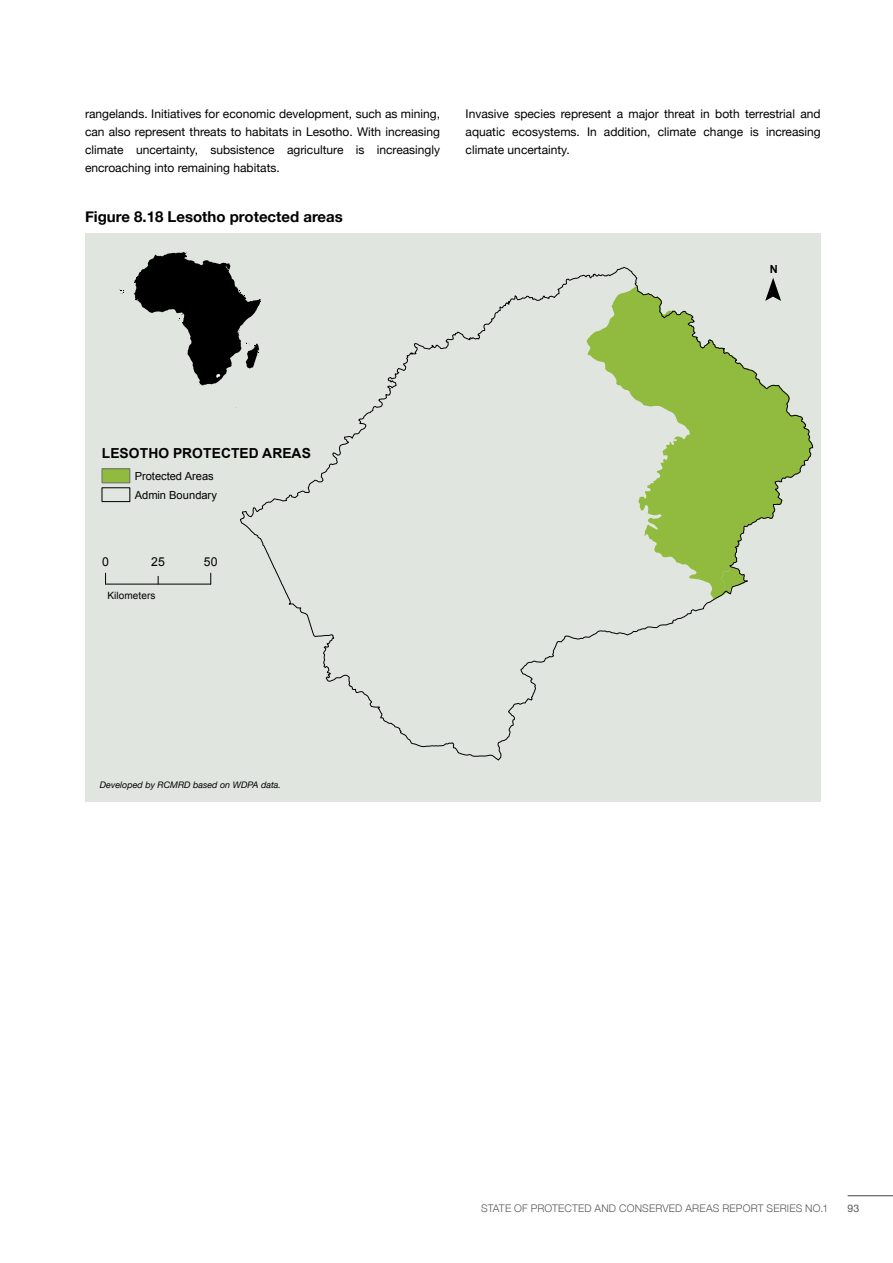
<style>
.page{position:relative;width:893px;height:1263px;background:#fff}
.page>*{position:absolute;margin:0;border:0;box-sizing:border-box;transform-origin:0 0}
.t1{font:700 15px "Helvetica Neue";color:#000}
.t2{font:700 13.8px "Arial";letter-spacing:.005em;color:#000}
.t3{font:12.3px "Arial";color:#000}
.t4{font:12px/18px "Helvetica Neue";color:#000;text-align:justify}
.t5{font:11.1px/18.9px "Arial";color:#000}
.t6{font:700 11.1px "Arial";color:#000}
.t7{font:300 10.5px "Helvetica Neue";letter-spacing:.015em;color:#58595b}
.t8{font:10.5px "Helvetica Neue";color:#58595b}
.t9{font:10.05px "Arial";color:#000}
.t10{font:italic 9px "Helvetica Neue";color:#000}
</style>
<div class="page">
<hr style="left:848px;top:1195px;width:45px;height:1px;background:#58595b">
<div style="left:85px;top:233px;width:736px;height:569px;background:#e0e5e0"></div>
<svg style="left:351px;top:267px;width:462px;height:494px"></svg>
<svg style="left:134px;top:252px;width:257px;height:435px"></svg>
<hr style="left:106px;top:584px;width:105px;height:1px;background:#000">
<div style="left:102px;top:469px;width:28px;height:14px;background:#91bb3e"></div>
<div style="left:102px;top:469px;width:28px;height:14px;border:1px solid #6e6e6e"></div>
<div style="left:102px;top:487px;width:28px;height:15px;border:1px solid #000"></div>
<p class="t4" style="left:85px;top:105px;width:357px">rangelands. Initiatives for economic development, such as mining, can also represent threats to habitats in Lesotho. With increasing climate uncertainty, subsistence agriculture is increasingly encroaching into remaining habitats.</p>
<p class="t4" style="left:466px;top:105px;width:357px">Invasive species represent a major threat in both terrestrial and aquatic ecosystems. In addition, climate change is increasing climate uncertainty.</p>
<p class="t1" style="left:85px;top:205px;width:259px">Figure 8.18 Lesotho protected areas</p>
<p class="t2" style="left:102px;top:444px;width:210px">LESOTHO PROTECTED AREAS</p>
<p class="t5" style="left:135px;top:467px;width:84px">Protected Areas<br>Admin Boundary</p>
<p class="t3" style="left:102px;top:553px;width:8px">0</p>
<p class="t3" style="left:151px;top:553px;width:15px">25</p>
<p class="t3" style="left:204px;top:553px;width:15px">50</p>
<p class="t9" style="left:108px;top:589px;width:50px">Kilometers</p>
<p class="t10" style="left:100px;top:778px;width:183px">Developed by RCMRD based on WDPA data.</p>
<p class="t6" style="left:770px;top:261px;width:10px">N</p>
<p class="t7" style="left:481px;top:1200px;width:349px">STATE OF PROTECTED AND CONSERVED AREAS REPORT SERIES NO.1</p>
<p class="t8" style="left:848px;top:1200px;width:13px">93</p>
</div>
